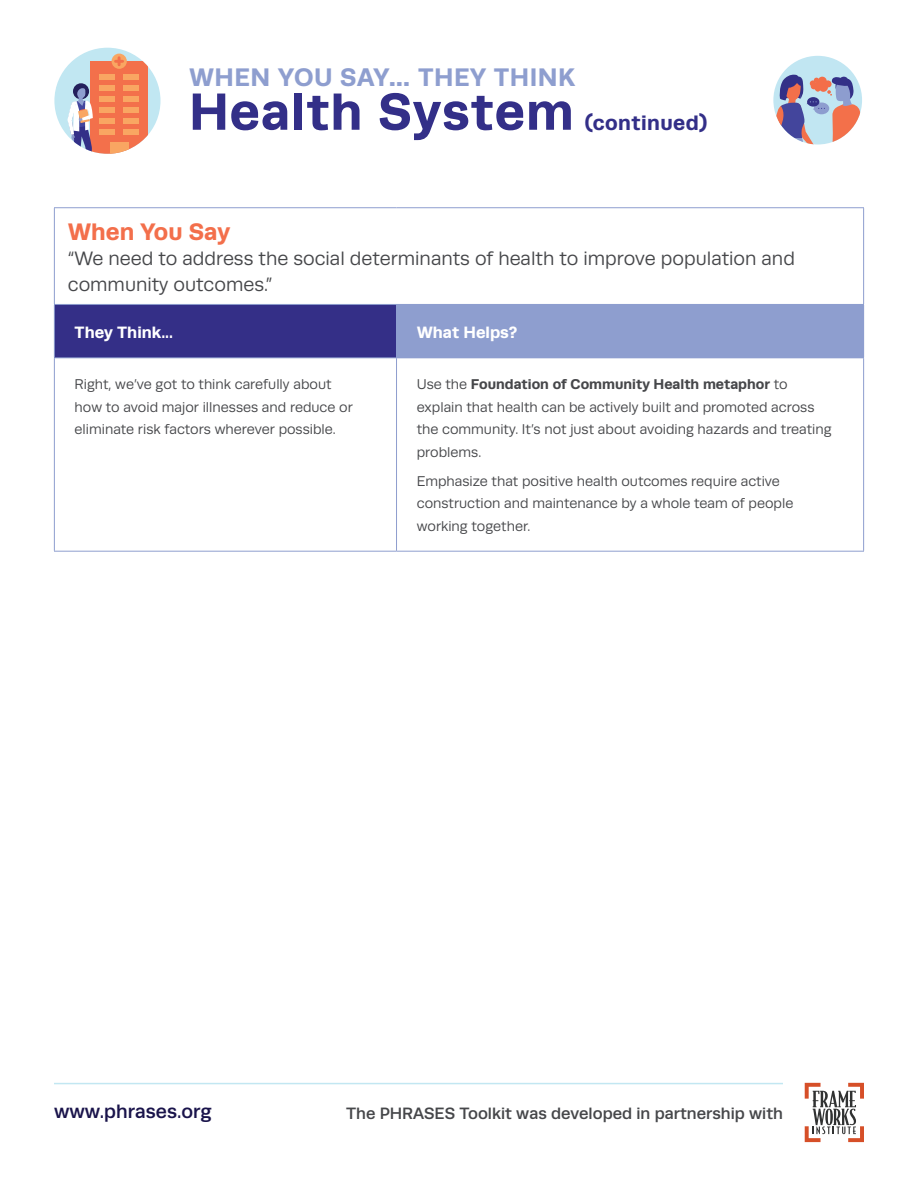
<style>
.page{position:relative;width:918px;height:1188px;background:#fff}
.page>*{position:absolute;margin:0;border:0;box-sizing:border-box;transform-origin:0 0}
.t1{font:700 52.5px "Runda";letter-spacing:.02em;color:#332f88}
.t2{font:700 25.5px "Runda";letter-spacing:.02em;color:#8e9ecf}
.t3{font:700 24px "Runda";color:#f36f4b}
.t4{font:700 21px "Runda";letter-spacing:.02em;color:#332f88}
.t5{font:19.5px/25.5px "Runda";color:#46474a}
.t6{font:500 19.5px "Runda";color:#1a144b}
.t7{font:500 16.5px "Runda";color:#46474a}
.t8{font:700 16.5px "Runda";color:#fff}
.t9{font:14.25px/22.5px "Runda";color:#46474a}
.s1{font-weight:700}
</style>
<div class="page">
<div style="left:773px;top:56px;width:89px;height:89px;background:#c1e6f2;border-radius:50%"></div>
<svg style="left:773px;top:73px;width:87px;height:72px"></svg>
<div style="left:814px;top:82px;width:7px;height:10px;background:#f36e49;border-radius:50%"></div>
<div style="left:819px;top:83px;width:9px;height:9px;background:#f36e49;border-radius:50%"></div>
<div style="left:825px;top:81px;width:7px;height:6px;background:#f36e49;border-radius:50%"></div>
<hr style="left:54px;top:1083px;width:729px;height:1px;background:#c2e7f2">
<svg style="left:805px;top:1083px;width:59px;height:59px"></svg>
<div style="left:54px;top:304px;width:343px;height:54px;background:#342f87"></div>
<div style="left:397px;top:304px;width:467px;height:54px;background:#8e9ecf"></div>
<hr style="left:54px;top:207px;width:343px;height:1px;background:#8e9ecf">
<hr style="left:54px;top:208px;width:1px;height:96px;background:#8e9ecf">
<hr style="left:397px;top:207px;width:467px;height:1px;background:#8e9ecf">
<hr style="left:863px;top:208px;width:1px;height:96px;background:#8e9ecf">
<hr style="left:54px;top:304px;width:343px;height:1px;background:#8e9ecf">
<hr style="left:54px;top:305px;width:1px;height:52px;background:#8e9ecf">
<hr style="left:396px;top:305px;width:1px;height:52px;background:#8e9ecf">
<hr style="left:54px;top:357px;width:343px;height:1px;background:#8e9ecf">
<hr style="left:54px;top:358px;width:1px;height:193px;background:#8e9ecf">
<hr style="left:396px;top:358px;width:1px;height:193px;background:#8e9ecf">
<hr style="left:863px;top:358px;width:1px;height:193px;background:#8e9ecf">
<hr style="left:54px;top:551px;width:343px;height:1px;background:#8e9ecf">
<hr style="left:397px;top:551px;width:467px;height:1px;background:#8e9ecf">
<div style="left:54px;top:48px;width:106px;height:106px;background:#c1e7f2;border-radius:50%"></div>
<div style="left:90px;top:61px;width:58px;height:93px;background:#f3704b"></div>
<svg style="left:112px;top:54px;width:15px;height:15px"></svg>
<div style="left:110px;top:142px;width:18px;height:12px;background:#f9a662"></div>
<div style="left:99px;top:75px;width:16px;height:5px;background:#f9a662"></div>
<div style="left:123px;top:75px;width:16px;height:5px;background:#f9a662"></div>
<div style="left:99px;top:86px;width:16px;height:5px;background:#f9a662"></div>
<div style="left:123px;top:86px;width:16px;height:5px;background:#f9a662"></div>
<div style="left:99px;top:97px;width:16px;height:5px;background:#f9a662"></div>
<div style="left:123px;top:97px;width:16px;height:5px;background:#f9a662"></div>
<div style="left:99px;top:107px;width:16px;height:6px;background:#f9a662"></div>
<div style="left:123px;top:107px;width:16px;height:6px;background:#f9a662"></div>
<div style="left:99px;top:118px;width:16px;height:6px;background:#f9a662"></div>
<div style="left:123px;top:118px;width:16px;height:6px;background:#f9a662"></div>
<div style="left:99px;top:130px;width:16px;height:5px;background:#f9a662"></div>
<div style="left:123px;top:130px;width:16px;height:5px;background:#f9a662"></div>
<svg style="left:116px;top:58px;width:7px;height:7px"></svg>
<svg style="left:67px;top:84px;width:26px;height:70px"></svg>
<h2 class="t2" style="left:189px;top:62px;width:388px">WHEN YOU SAY… THEY THINK</h2>
<h1 class="t1" style="left:189px;top:80px;width:386px">Health System</h1>
<h3 class="t4" style="left:585px;top:110px;width:124px">(continued)</h3>
<h3 class="t3" style="left:68px;top:217px;width:164px">When You Say</h3>
<h3 class="t5" style="left:68px;top:246px;width:729px">“We need to address the social determinants of health to improve population and community outcomes.”</h3>
<p class="t8" style="left:75px;top:322px;width:100px">They Think...</p>
<p class="t8" style="left:417px;top:322px;width:102px">What Helps?</p>
<p class="t9" style="left:75px;top:373px;width:280px">Right, we’ve got to think carefully about how to avoid major illnesses and reduce or eliminate risk factors wherever possible.</p>
<p class="t9" style="left:417px;top:373px;width:416px">Use the <span class="s1">Foundation of Community Health metaphor</span> to explain that health can be actively built and promoted across the community. It’s not just about avoiding hazards and treating problems.</p>
<p class="t9" style="left:417px;top:470px;width:378px">Emphasize that positive health outcomes require active construction and maintenance by a whole team of people working together.</p>
<h3 class="t6" style="left:54px;top:1100px;width:159px">www.phrases.org</h3>
<p class="t7" style="left:346px;top:1104px;width:438px">The PHRASES Toolkit was developed in partnership with</p>
</div>
